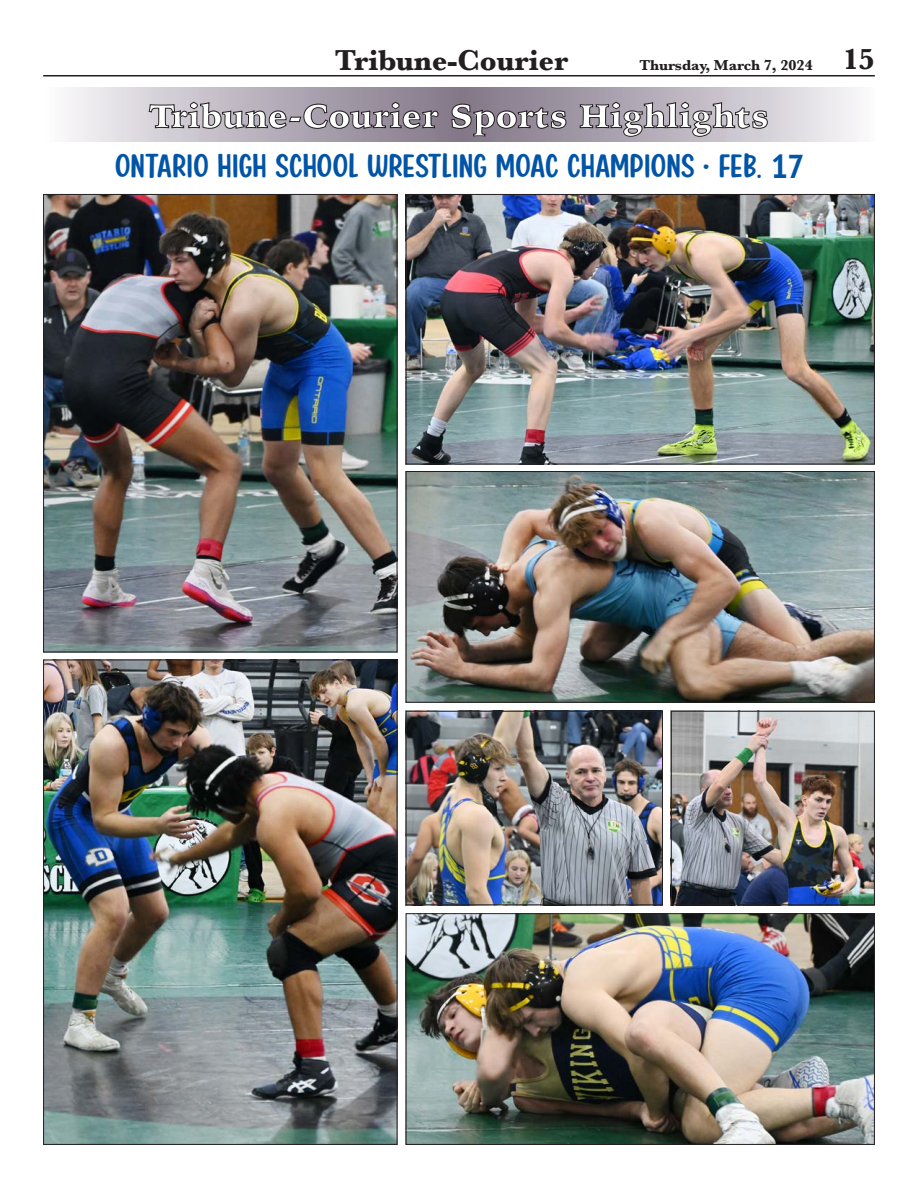
<style>
.page{position:relative;width:918px;height:1188px;background:#fff}
.page>*{position:absolute;margin:0;border:0;box-sizing:border-box;transform-origin:0 0}
.t1{font:36px "Pottery Wheel";letter-spacing:.02em;color:#0154a6;scale:1.07 1}
.t2{font:900 33px "Iowan Old Style";letter-spacing:.01em;color:#fff}
.t3{font:700 30px "Baskerville";letter-spacing:-.005em;color:#231f20}
.t4{font:700 15px "Baskerville";letter-spacing:-.005em;color:#231f20}
.s1{font-size:30px}
.s2{font-family:"PT Sans";font-weight:700;font-stretch:condensed;font-size:33px}
</style>
<div class="page">
<hr style="left:43px;top:75px;width:832px;height:1px;background:#231f20">
<svg style="left:68px;top:87px;width:789px;height:54px;background:#c2bcc5"></svg>
<svg style="left:149px;top:102px;width:289px;height:27px;background:#968f99"></svg>
<svg style="left:451px;top:99px;width:115px;height:37px;background:#7f7683"></svg>
<svg style="left:580px;top:99px;width:188px;height:38px;background:#a39ca6"></svg>
<img style="left:45px;top:196px;width:350px;height:454px">
<img style="left:408px;top:196px;width:465px;height:266px">
<div style="left:406px;top:194px;width:469px;height:270px;border:1px solid #231f20"></div>
<img style="left:408px;top:473px;width:465px;height:228px">
<div style="left:406px;top:471px;width:469px;height:232px;border:1px solid #231f20"></div>
<img style="left:408px;top:915px;width:465px;height:228px">
<div style="left:406px;top:913px;width:469px;height:232px;border:1px solid #231f20"></div>
<img style="left:673px;top:713px;width:200px;height:190px">
<div style="left:671px;top:711px;width:204px;height:194px;border:1px solid #231f20"></div>
<img style="left:408px;top:713px;width:253px;height:190px">
<div style="left:406px;top:711px;width:257px;height:194px;border:1px solid #231f20"></div>
<img style="left:45px;top:662px;width:350px;height:481px">
<p class="t3" style="left:335px;top:39px;width:235px">Tribune-Courier</p>
<p class="t4" style="left:639px;top:55px;width:237px">Thursday, March 7, 2024 <span class="s1">15</span></p>
<p class="t2" style="left:149px;top:94px;width:621px">Tribune-Courier Sports Highlights</p>
<p class="t1" style="left:115px;top:147px;width:646px">ONTARIO HIGH SCHOOL WRESTLING MOAC CHAMPIONS • FEB. <span class="s2">17</span></p>
</div>
